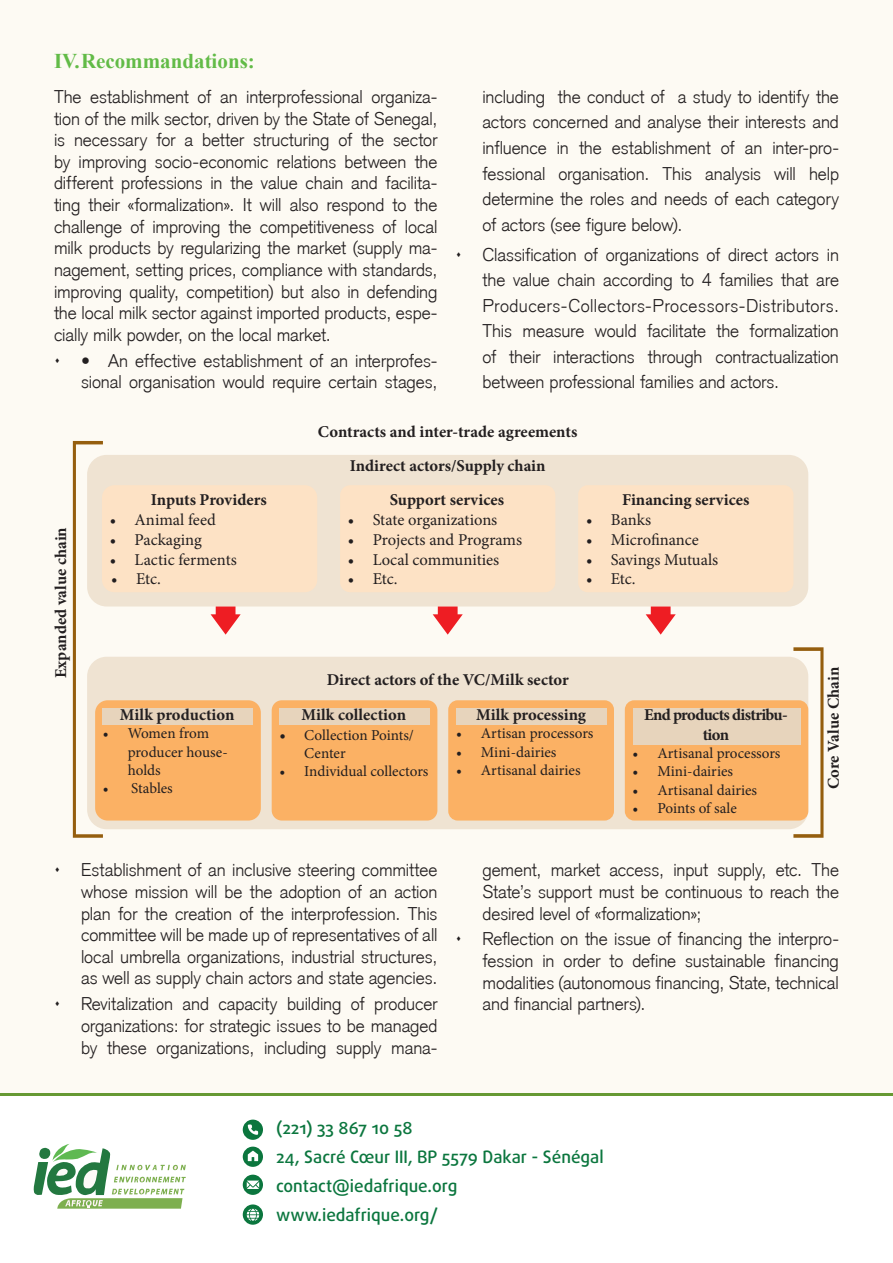
<style>
.page{position:relative;width:893px;height:1263px;background:#fff}
.page>*{position:absolute;margin:0;border:0;box-sizing:border-box;transform-origin:0 0}
.t1{font:700 21px "Times New Roman";color:#62bb47}
.t2{font:300 18px/21.6px "Akzidenz Grotesk";letter-spacing:-.005em;color:#231f20;text-align:justify}
.t3{font:500 17.1px "Daxline Pro";color:#0b763e}
.t4{font:700 16.5px "Minion Pro";color:#231f20}
.t5{font:16.5px "Minion Pro";color:#231f20}
.t6{font:700 16.5px/19.8px "Minion Pro";letter-spacing:-.04em;color:#231f20;text-align:center}
.t7{font:15.15px/18.1px "Minion Pro";color:#231f20}
.s1{font-size:16.5px}
</style>
<div class="page">
<div style="left:0;top:0;width:893px;height:1204px;background:#fdfaf3"></div>
<div style="left:87px;top:657px;width:721px;height:172px;background:#efe3d2;border-radius:20px"></div>
<div style="left:87px;top:455px;width:721px;height:151px;background:#efe3d2;border-radius:20px"></div>
<div style="left:102px;top:485px;width:215px;height:107px;background:#fde2c5;border-radius:13px"></div>
<div style="left:95px;top:700px;width:166px;height:120px;background:#fbb164;border-radius:13px"></div>
<div style="left:103px;top:708px;width:150px;height:17px;background:#e7d4bc"></div>
<div style="left:340px;top:485px;width:215px;height:107px;background:#fde2c5;border-radius:10px"></div>
<div style="left:272px;top:700px;width:165px;height:120px;background:#fbb164;border-radius:10px"></div>
<div style="left:279px;top:708px;width:151px;height:17px;background:#e7d4bc"></div>
<div style="left:578px;top:485px;width:215px;height:107px;background:#fde2c5;border-radius:9px"></div>
<div style="left:448px;top:700px;width:166px;height:120px;background:#fbb164;border-radius:9px"></div>
<div style="left:456px;top:708px;width:150px;height:17px;background:#e7d4bc"></div>
<div style="left:625px;top:700px;width:183px;height:120px;background:#fbb164;border-radius:9px"></div>
<div style="left:633px;top:708px;width:167px;height:36px;background:#e7d4bc"></div>
<svg style="left:211px;top:606px;width:30px;height:29px"></svg>
<svg style="left:433px;top:606px;width:30px;height:29px"></svg>
<svg style="left:646px;top:606px;width:30px;height:29px"></svg>
<svg style="left:73px;top:441px;width:30px;height:397px"></svg>
<svg style="left:793px;top:647px;width:30px;height:191px"></svg>
<div style="left:0;top:1096px;width:893px;height:167px;background:#fff"></div>
<svg style="left:243px;top:1146px;width:20px;height:21px"></svg>
<svg style="left:243px;top:1204px;width:20px;height:21px"></svg>
<svg style="left:243px;top:1175px;width:20px;height:20px"></svg>
<svg style="left:243px;top:1119px;width:20px;height:21px"></svg>
<svg style="left:34px;top:1144px;width:152px;height:65px"></svg>
<hr style="left:0;top:1093px;width:893px;height:3px;background:#693">
<p class="t1" style="left:54px;top:47px;width:202px">IV.Recommandations:</p>
<p class="t2" style="left:54px;top:86px;width:385px">The establishment of an interprofessional organiza&shy;tion of the milk sector, driven by the State of Senegal, is necessary for a better structuring of the sector by improving socio-economic relations between the different professions in the value chain and facilita&shy;ting their «formalization». It will also respond to the challenge of improving the competitiveness of local milk products by regularizing the market (supply ma&shy;nagement, setting prices, compliance with standards, improving quality, competition) but also in defending the local milk sector against imported products, espe&shy;cially milk powder, on the local market.</p>
<p class="t2" style="left:81px;top:350px;width:358px">• An effective establishment of an interprofes&shy;sional organisation would require certain stages,</p>
<p class="t2" style="left:482px;top:84px;width:358px;line-height:25.5px">including the conduct of a study to identify the actors concerned and analyse their interests and influence in the establishment of an inter-pro&shy;fessional organisation. This analysis will help determine the roles and needs of each category of actors (see figure below).</p>
<p class="t2" style="left:482px;top:242px;width:358px;line-height:25.5px">Classification of organizations of direct actors in the value chain according to 4 families that are Producers-Collectors-Processors-Distributors.<br>This measure would facilitate the formalization of their interactions through contractualization between professional families and actors.</p>
<p class="t4" style="left:318px;top:420px;width:261px">Contracts and inter-trade agreements</p>
<p class="t4" style="left:49px;top:678px;width:153px;rotate:-90deg">Expanded value chain</p>
<p class="t4" style="left:151px;top:488px;width:117px">Inputs Providers</p>
<p class="t5" style="left:110px;top:509px;width:108px">• Animal feed</p>
<p class="t5" style="left:110px;top:528px;width:94px">• Packaging</p>
<p class="t5" style="left:110px;top:548px;width:128px">• Lactic ferments</p>
<p class="t5" style="left:111px;top:568px;width:51px">• Etc.</p>
<p class="t4" style="left:350px;top:454px;width:197px">Indirect actors/Supply chain</p>
<p class="t4" style="left:390px;top:488px;width:116px">Support services</p>
<p class="t5" style="left:348px;top:509px;width:151px">• State organizations</p>
<p class="t5" style="left:348px;top:528px;width:176px">• Projects and Programs</p>
<p class="t5" style="left:348px;top:548px;width:153px">• Local communities</p>
<p class="t5" style="left:348px;top:568px;width:51px">• Etc.</p>
<p class="t4" style="left:622px;top:488px;width:129px">Financing services</p>
<p class="t5" style="left:586px;top:509px;width:67px">• Banks</p>
<p class="t5" style="left:586px;top:528px;width:114px">• Microfinance</p>
<p class="t5" style="left:586px;top:548px;width:134px">• Savings Mutuals</p>
<p class="t5" style="left:586px;top:568px;width:51px">• Etc.</p>
<p class="t4" style="left:120px;top:703px;width:116px">Milk production</p>
<p class="t7" style="left:128px;top:724px;width:101px;text-indent:-25px">• Women from producer house&shy;holds</p>
<p class="t7" style="left:103px;top:779px;width:71px">• Stables</p>
<p class="t4" style="left:327px;top:668px;width:244px">Direct actors of the VC/Milk sector</p>
<p class="t4" style="left:301px;top:703px;width:106px">Milk collection</p>
<p class="t7" style="left:304px;top:726px;width:111px;text-indent:-25px"><span class="s1">•</span> Collection Points/<br>Center</p>
<p class="t7" style="left:279px;top:762px;width:150px">• Individual collectors</p>
<p class="t4" style="left:476px;top:703px;width:111px">Milk processing</p>
<p class="t7" style="left:456px;top:724px;width:139px">• Artisan processors</p>
<p class="t7" style="left:456px;top:743px;width:102px">• Mini-dairies</p>
<p class="t7" style="left:456px;top:761px;width:126px">• Artisanal dairies</p>
<p class="t6" style="left:644px;top:705px;width:145px">End products distribu&shy;tion</p>
<p class="t7" style="left:633px;top:744px;width:149px">• Artisanal processors</p>
<p class="t7" style="left:633px;top:762px;width:102px">• Mini-dairies</p>
<p class="t7" style="left:633px;top:781px;width:126px">• Artisanal dairies</p>
<p class="t7" style="left:633px;top:799px;width:106px">• Points of sale</p>
<p class="t4" style="left:822px;top:789px;width:124px;rotate:-90deg">Core Value Chain</p>
<p class="t2" style="left:81px;top:859px;width:358px">Establishment of an inclusive steering committee whose mission will be the adoption of an action plan for the creation of the interprofession. This committee will be made up of representatives of all local umbrella organizations, industrial structures, as well as supply chain actors and state agencies.</p>
<p class="t2" style="left:81px;top:993px;width:358px">Revitalization and capacity building of producer organizations: for strategic issues to be managed by these organizations, including supply mana-</p>
<p class="t2" style="left:482px;top:859px;width:358px">gement, market access, input supply, etc. The State’s support must be continuous to reach the desired level of «formalization»;</p>
<p class="t2" style="left:482px;top:928px;width:358px">Reflection on the issue of financing the interpro&shy;fession in order to define sustainable financing modalities (autonomous financing, State, technical and financial partners).</p>
<p class="t3" style="left:276px;top:1117px;width:138px">(221) 33 867 10 58</p>
<p class="t3" style="left:276px;top:1146px;width:329px">24, Sacré Cœur III, BP 5579 Dakar - Sénégal</p>
<p class="t3" style="left:276px;top:1174px;width:183px">contact@iedafrique.org</p>
<p class="t3" style="left:276px;top:1203px;width:164px">www.iedafrique.org/</p>
</div>
